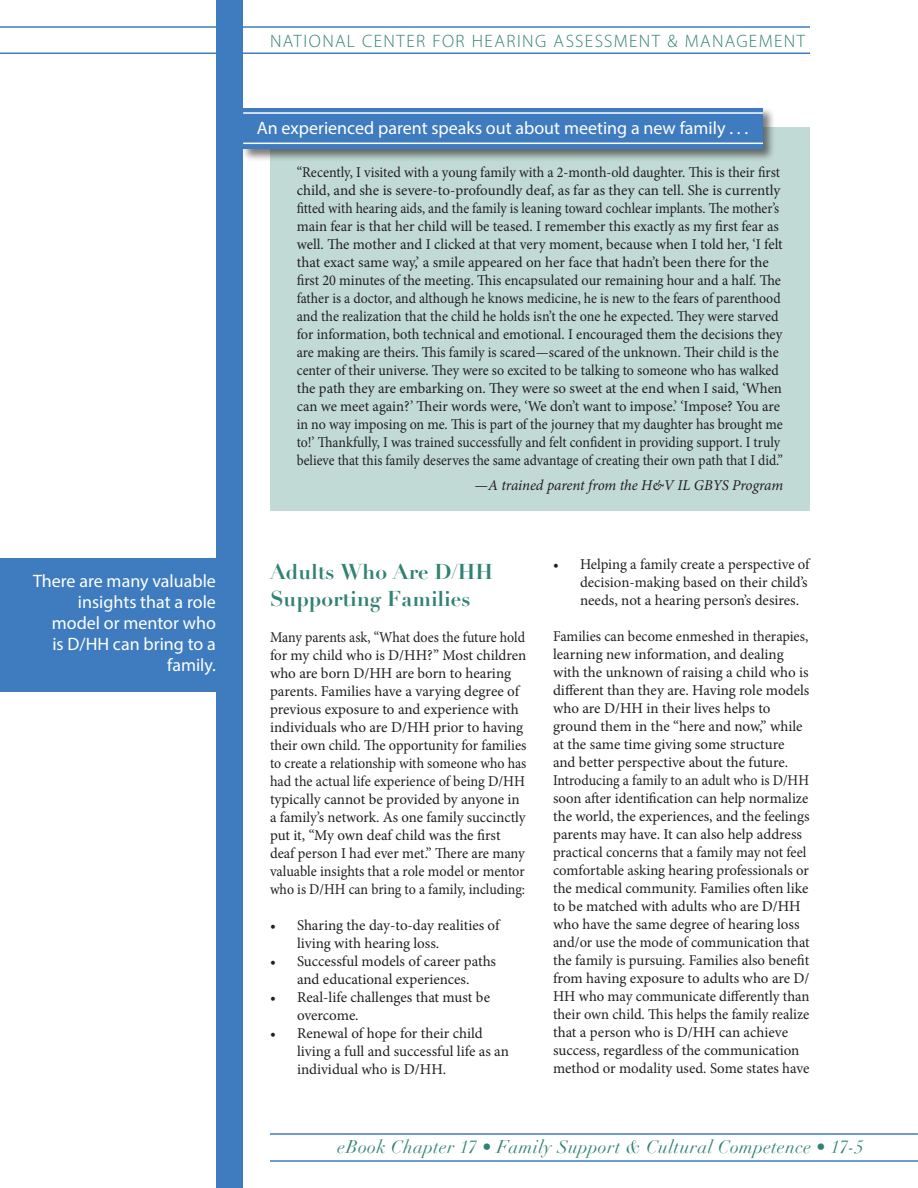
<style>
.page{position:relative;width:918px;height:1188px;background:#fff}
.page>*{position:absolute;margin:0;border:0;box-sizing:border-box;transform-origin:0 0}
.Paragraph_Heading{font:700 21px/27px "Didot";color:#318273}
.Pull-Out_Text{font:18px/21px "Myriad Pro";color:#fff;text-align:right}
.t1{font:italic 18px "Didot";letter-spacing:.02em;color:#318273}
.t2{font:300 18px "Myriad Pro";letter-spacing:.075em;color:#318273}
.Body_text{font:15px/18px "Minion Pro";color:#231f20;scale:.94 1}
.Body_text-2{font:15px/18px "Minion Pro";color:#231f20;scale:.96 1}
.Body_text-3{font:15px/18px "Minion Pro";color:#231f20;scale:.93 1}
.Bullet_Text{font:15px/18px "Minion Pro";color:#231f20}
.Body_text-4{font:italic 15px "Minion Pro";letter-spacing:-.01em;color:#231f20}
</style>
<div class="page">
<hr style="left:0;top:26px;width:810px;height:2px;background:#3e7cbf">
<hr style="left:0;top:52px;width:810px;height:2px;background:#3e7cbf">
<hr style="left:270px;top:1133px;width:648px;height:2px;background:#3e7cbf">
<hr style="left:270px;top:1160px;width:648px;height:2px;background:#3e7cbf">
<div style="left:270px;top:127px;width:540px;height:384px;background:#c1dad5"></div>
<div style="left:242px;top:106px;width:534px;height:55px;background:#231f20;opacity:.6"></div>
<div style="left:243px;top:108px;width:520px;height:41px;background:#3e7cbf"></div>
<hr style="left:243px;top:112px;width:520px;height:2px;background:#fff">
<hr style="left:243px;top:143px;width:520px;height:1px;background:#fff">
<div style="left:216px;top:0;width:27px;height:1188px;background:#3e7cbf"></div>
<div style="left:0;top:558px;width:223px;height:134px;background:#3e7cbf"></div>
<p class="Pull-Out_Text" style="left:33px;top:570px;width:184px">There are many valuable insights that a role model or mentor who<br>is D/HH can bring to a family.</p>
<p class="t2" style="left:270px;top:31px;width:537px">NATIONAL CENTER FOR HEARING ASSESSMENT &amp; MANAGEMENT</p>
<p class="Pull-Out_Text" style="left:257px;top:117px;width:493px">An experienced parent speaks out about meeting a new family . . .</p>
<p class="Body_text" style="left:297px;top:164px;width:519px">“Recently, I visited with a young family with a 2-month-old daughter. This is their first child, and she is severe-to-profoundly deaf, as far as they can tell. She is currently fitted with hearing aids, and the family is leaning toward cochlear implants. The mother’s main fear is that her child will be teased. I remember this exactly as my first fear as well. The mother and I clicked at that very moment, because when I told her, ‘I felt that exact same way,’ a smile appeared on her face that hadn’t been there for the first 20 minutes of the meeting. This encapsulated our remaining hour and a half. The father is a doctor, and although he knows medicine, he is new to the fears of parenthood and the realization that the child he holds isn’t the one he expected. They were starved for information, both technical and emotional. I encouraged them the decisions they are making are theirs. This family is scared—scared of the unknown. Their child is the center of their universe. They were so excited to be talking to someone who has walked the path they are embarking on. They were so sweet at the end when I said, ‘When can we meet again?’ Their words were, ‘We don’t want to impose.’ ‘Impose? You are in no way imposing on me. This is part of the journey that my daughter has brought me to!’ Thankfully, I was trained successfully and felt confident in providing support. I truly believe that this family deserves the same advantage of creating their own path that I did.”</p>
<p class="Body_text-4" style="left:475px;top:475px;width:310px">—A trained parent from the H&amp;V IL GBYS Program</p>
<p class="Paragraph_Heading" style="left:270px;top:558px;width:224px">Adults Who Are D/HH<br>Supporting Families</p>
<p class="Body_text-3" style="left:270px;top:628px;width:277px">Many parents ask, “What does the future hold for my child who is D/HH?” Most children who are born D/HH are born to hearing parents. Families have a varying degree of previous exposure to and experience with individuals who are D/HH prior to having their own child. The opportunity for families to create a relationship with someone who has had the actual life experience of being D/HH typically cannot be provided by anyone in a family’s network. As one family succinctly put it, “My own deaf child was the first deaf person I had ever met.” There are many valuable insights that a role model or mentor who is D/HH can bring to a family, including:</p>
<p class="Bullet_Text" style="left:297px;top:916px;width:204px;text-indent:-27px">• Sharing the day-to-day realities of living with hearing loss.</p>
<p class="Bullet_Text" style="left:270px;top:952px;width:228px">• Successful models of career paths</p>
<p class="Bullet_Text" style="left:297px;top:970px;width:174px">and educational experiences.</p>
<p class="Bullet_Text" style="left:297px;top:988px;width:195px;text-indent:-27px">• Real-life challenges that must be overcome.</p>
<p class="Bullet_Text" style="left:297px;top:1024px;width:213px;text-indent:-27px">• Renewal of hope for their child living a full and successful life as an individual who is D/HH.</p>
<p class="Bullet_Text" style="left:580px;top:556px;width:231px;text-indent:-27px">• Helping a family create a perspective of decision-making based on their child’s needs, not a hearing person’s desires.</p>
<p class="Body_text-2" style="left:553px;top:628px;width:269px">Families can become enmeshed in therapies, learning new information, and dealing with the unknown of raising a child who is different than they are. Having role models who are D/HH in their lives helps to ground them in the “here and now,” while at the same time giving some structure and better perspective about the future.<br>Introducing a family to an adult who is D/HH soon after identification can help normalize the world, the experiences, and the feelings parents may have. It can also help address practical concerns that a family may not feel comfortable asking hearing professionals or the medical community. Families often like to be matched with adults who are D/HH who have the same degree of hearing loss and/or use the mode of communication that the family is pursuing. Families also benefit from having exposure to adults who are D/ HH who may communicate differently than their own child. This helps the family realize that a person who is D/HH can achieve success, regardless of the communication method or modality used. Some states have</p>
<p class="t1" style="left:338px;top:1136px;width:528px">eBook Chapter 17 • Family Support &amp; Cultural Competence • 17-5</p>
</div>
